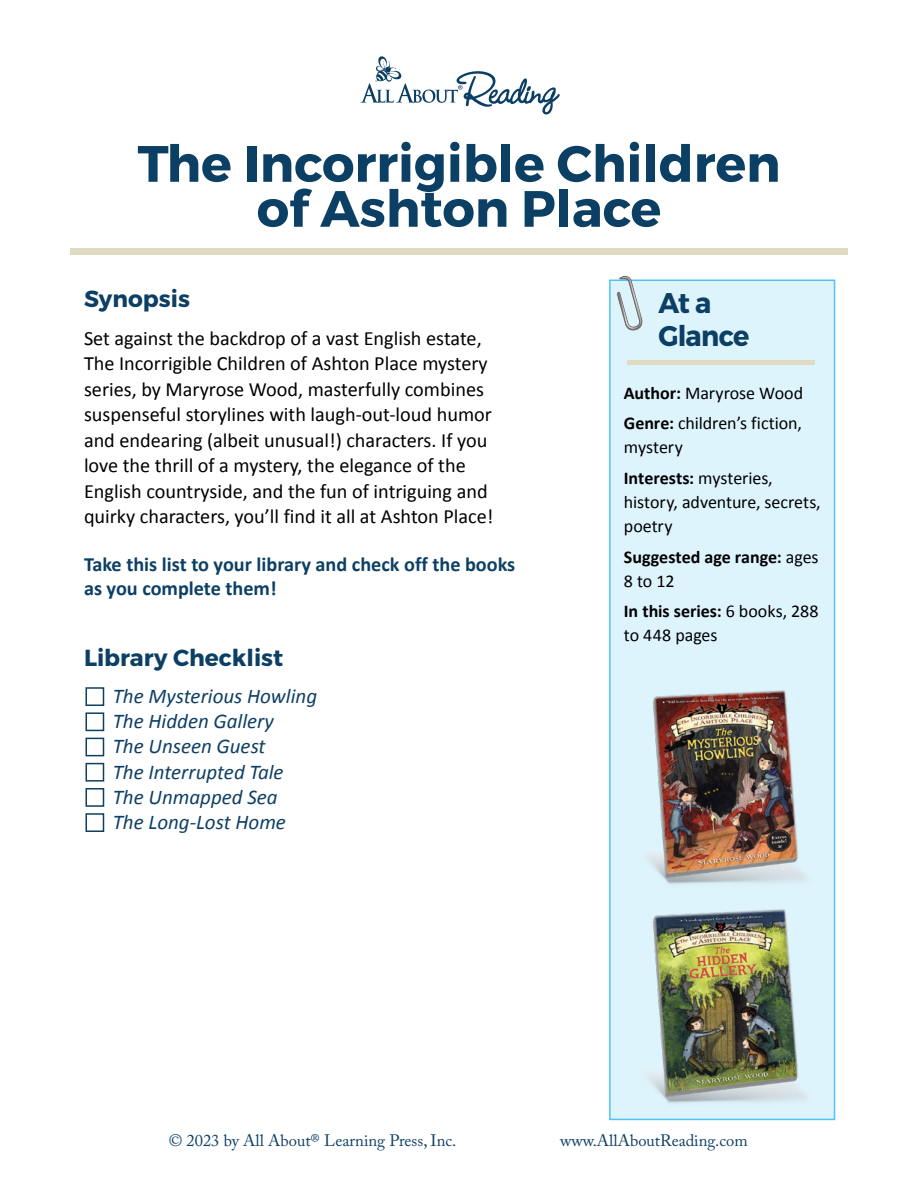
<style>
.page{position:relative;width:918px;height:1188px;background:#fff}
.page>*{position:absolute;margin:0;border:0;box-sizing:border-box;transform-origin:0 0}
.t1{font:700 51px/45px "Montserrat";color:#0c3f64;text-align:center}
.t2{font:700 28.5px/32.5px "Montserrat";letter-spacing:-.03em;color:#0c3f64;scale:.95 1}
.t3{font:700 23.25px "Montserrat";color:#0c3f64}
.t4{font:italic 21px/25.2px "Calibri";color:#0e3f65}
.t5{font:20.25px/25.5px "Calibri";color:#000}
.t6{font:700 20.25px/24px "Calibri";color:#0c3f64}
.t7{font:18px/30.8px "Calibri";letter-spacing:-.005em;color:#000}
.t8{font:700 18px/24px "Calibri";color:#000}
.t9{font:16.5px "Adobe Caslon Pro";color:#0e3f65}
.s1{font-weight:700}
.s2{font-weight:400}
</style>
<div class="page">
<div style="left:86px;top:687px;width:18px;height:19px;border:2px solid #0c3f64"></div>
<div style="left:86px;top:712px;width:18px;height:19px;border:2px solid #0c3f64"></div>
<div style="left:86px;top:738px;width:18px;height:18px;border:2px solid #0c3f64"></div>
<div style="left:86px;top:763px;width:18px;height:19px;border:2px solid #0c3f64"></div>
<div style="left:86px;top:788px;width:18px;height:19px;border:2px solid #0c3f64"></div>
<div style="left:86px;top:813px;width:18px;height:19px;border:2px solid #0c3f64"></div>
<div style="left:70px;top:248px;width:778px;height:7px;background:#e0dac1"></div>
<div style="left:609px;top:280px;width:226px;height:840px;background:#def4fd;border:2px solid #4fc3f7"></div>
<hr style="left:627px;top:360px;width:188px;height:4px;background:#e0dac1">
<svg style="left:617px;top:276px;width:25px;height:54px"></svg>
<svg style="left:360px;top:56px;width:200px;height:58px"></svg>
<img style="left:647px;top:690px;width:160px;height:194px">
<img style="left:647px;top:909px;width:160px;height:194px">
<h1 class="t1" style="left:138px;top:142px;width:645px">The Incorrigible Children of Ashton Place</h1>
<p class="t3" style="left:84px;top:285px;width:107px">Synopsis</p>
<p class="t5" style="left:84px;top:325px;width:411px">Set against the backdrop of a vast English estate, The Incorrigible Children of Ashton Place mystery series, by Maryrose Wood, masterfully combines suspenseful storylines with laugh-out-loud humor and endearing (albeit unusual!) characters. If you love the thrill of a mystery, the elegance of the English countryside, and the fun of intriguing and quirky characters, you’ll find it all at Ashton Place!</p>
<p class="t6" style="left:84px;top:553px;width:433px">Take this list to your library and check off the books as you complete them!</p>
<p class="t3" style="left:84px;top:643px;width:201px">Library Checklist</p>
<p class="t4" style="left:113px;top:682px;width:206px">The Mysterious Howling<br>The Hidden Gallery<br>The Unseen Guest<br>The Interrupted Tale<br>The Unmapped Sea<br>The Long-Lost Home</p>
<h2 class="t2" style="left:659px;top:288px;width:97px">At a<br>Glance</h2>
<p class="t7" style="left:624px;top:377px;width:181px"><span class="s1">Author:</span> Maryrose Wood<br><span class="s1">Genre:</span> children’s fiction,</p>
<p class="t7" style="left:624px;top:432px;width:150px">mystery<br><span class="s1">Interests:</span> mysteries,</p>
<p class="t7" style="left:624px;top:490px;width:198px;line-height:24px">history, adventure, secrets, poetry</p>
<p class="t8" style="left:624px;top:545px;width:196px">Suggested age range: <span class="s2">ages<br>8 to 12</span></p>
<p class="t7" style="left:624px;top:600px;width:196px;line-height:24px"><span class="s1">In this series:</span> 6 books, 288 to 448 pages</p>
<p class="t9" style="left:169px;top:1131px;width:289px">© 2023 by All About® Learning Press, Inc.</p>
<p class="t9" style="left:560px;top:1131px;width:189px">www.AllAboutReading.com</p>
</div>
